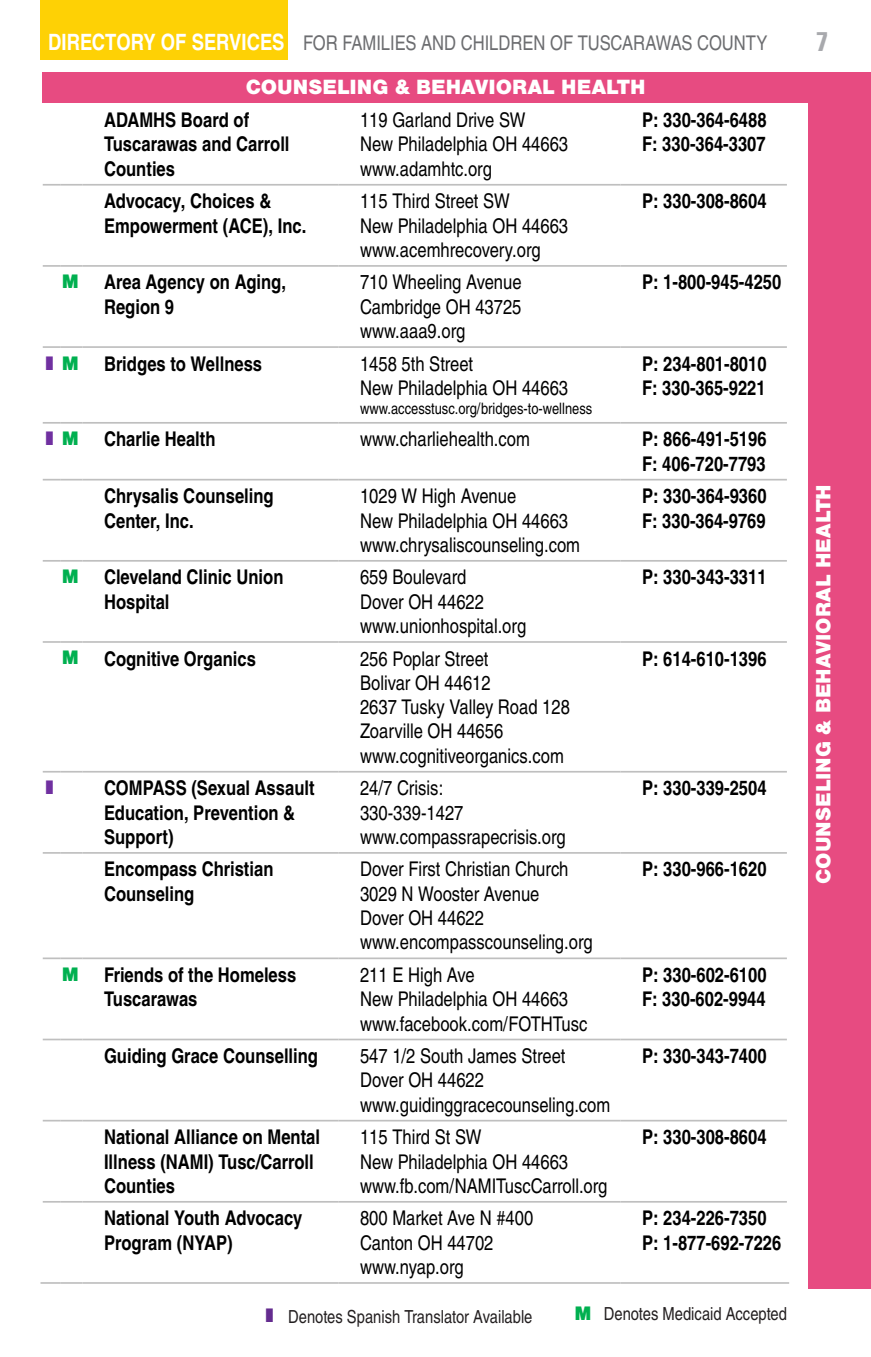
<style>
.page{position:relative;width:871px;height:1357px;background:#fff}
.page>*{position:absolute;margin:0;border:0;box-sizing:border-box;transform-origin:0 0}
.t1{font:700 condensed 27px "Univers LT Std";color:#a8a9ad}
.t2{font:900 21.38px "Nimbus San";color:#fff}
.t3{font:20.25px/24.3px "Nimbus San Con L";color:#000}
.t4{font:700 20.25px/24.3px "Nimbus San Con L";color:#000}
.t5{font:20.25px "Nimbus San Con L";color:#6c6d70}
.t6{font:900 20.25px "Nimbus San";color:#7030a0}
.t7{font:900 20.25px "Nimbus San";color:#00b050}
.t8{font:18px "Nimbus San Con L";color:#231f20}
.t9{font:15.75px "Nimbus San Con L";color:#000}
.s1{font-weight:700;font-size:22.5px;color:#fff}
.s2{color:#00b050}
.s3{font-family:"Nimbus San";font-weight:900;font-size:20.25px;color:#642c8f}
.s4{font-family:"Nimbus San";font-weight:900;font-size:20.25px;color:#00b050}
</style>
<div class="page">
<div style="left:40px;top:0;width:248px;height:60px;background:#fed105"></div>
<div style="left:42px;top:72px;width:807px;height:31px;background:#e74b81"></div>
<div style="left:808px;top:72px;width:63px;height:1216px;background:#e74b81"></div>
<svg style="left:43px;top:184px;width:18px;height:2px"></svg>
<hr style="left:61px;top:184px;width:22px;height:2px;background:#bfbfbf">
<hr style="left:83px;top:184px;width:256px;height:2px;background:#bfbfbf">
<hr style="left:339px;top:184px;width:281px;height:2px;background:#bfbfbf">
<hr style="left:620px;top:184px;width:167px;height:2px;background:#bfbfbf">
<svg style="left:43px;top:265px;width:18px;height:2px"></svg>
<hr style="left:61px;top:265px;width:22px;height:2px;background:#bfbfbf">
<hr style="left:83px;top:265px;width:256px;height:2px;background:#bfbfbf">
<hr style="left:339px;top:265px;width:281px;height:2px;background:#bfbfbf">
<hr style="left:620px;top:265px;width:167px;height:2px;background:#bfbfbf">
<svg style="left:43px;top:346px;width:18px;height:2px"></svg>
<hr style="left:61px;top:346px;width:22px;height:2px;background:#bfbfbf">
<hr style="left:83px;top:346px;width:256px;height:2px;background:#bfbfbf">
<hr style="left:339px;top:346px;width:281px;height:2px;background:#bfbfbf">
<hr style="left:620px;top:346px;width:167px;height:2px;background:#bfbfbf">
<svg style="left:43px;top:422px;width:18px;height:2px"></svg>
<hr style="left:61px;top:422px;width:22px;height:2px;background:#bfbfbf">
<hr style="left:83px;top:422px;width:256px;height:2px;background:#bfbfbf">
<hr style="left:339px;top:422px;width:281px;height:2px;background:#bfbfbf">
<hr style="left:620px;top:422px;width:167px;height:2px;background:#bfbfbf">
<svg style="left:43px;top:479px;width:40px;height:1px"></svg>
<hr style="left:83px;top:479px;width:256px;height:1px;background:#bfbfbf">
<hr style="left:339px;top:479px;width:281px;height:1px;background:#bfbfbf">
<hr style="left:620px;top:479px;width:167px;height:1px;background:#bfbfbf">
<svg style="left:43px;top:560px;width:18px;height:2px"></svg>
<hr style="left:61px;top:560px;width:22px;height:2px;background:#bfbfbf">
<hr style="left:83px;top:560px;width:256px;height:2px;background:#bfbfbf">
<hr style="left:339px;top:560px;width:281px;height:2px;background:#bfbfbf">
<hr style="left:620px;top:560px;width:167px;height:2px;background:#bfbfbf">
<svg style="left:43px;top:641px;width:18px;height:2px"></svg>
<hr style="left:61px;top:641px;width:22px;height:2px;background:#bfbfbf">
<hr style="left:83px;top:641px;width:256px;height:2px;background:#bfbfbf">
<hr style="left:339px;top:641px;width:281px;height:2px;background:#bfbfbf">
<hr style="left:620px;top:641px;width:167px;height:2px;background:#bfbfbf">
<svg style="left:43px;top:771px;width:40px;height:1px"></svg>
<hr style="left:83px;top:771px;width:256px;height:1px;background:#bfbfbf">
<hr style="left:339px;top:771px;width:281px;height:1px;background:#bfbfbf">
<hr style="left:620px;top:771px;width:167px;height:1px;background:#bfbfbf">
<svg style="left:43px;top:852px;width:18px;height:2px"></svg>
<hr style="left:61px;top:852px;width:22px;height:2px;background:#bfbfbf">
<hr style="left:83px;top:852px;width:256px;height:2px;background:#bfbfbf">
<hr style="left:339px;top:852px;width:281px;height:2px;background:#bfbfbf">
<hr style="left:620px;top:852px;width:167px;height:2px;background:#bfbfbf">
<svg style="left:43px;top:957px;width:18px;height:2px"></svg>
<hr style="left:61px;top:957px;width:22px;height:2px;background:#bfbfbf">
<hr style="left:83px;top:957px;width:256px;height:2px;background:#bfbfbf">
<hr style="left:339px;top:957px;width:281px;height:2px;background:#bfbfbf">
<hr style="left:620px;top:957px;width:167px;height:2px;background:#bfbfbf">
<svg style="left:43px;top:1038px;width:18px;height:2px"></svg>
<hr style="left:61px;top:1038px;width:22px;height:2px;background:#bfbfbf">
<hr style="left:83px;top:1038px;width:256px;height:2px;background:#bfbfbf">
<hr style="left:339px;top:1038px;width:281px;height:2px;background:#bfbfbf">
<hr style="left:620px;top:1038px;width:167px;height:2px;background:#bfbfbf">
<svg style="left:43px;top:1120px;width:40px;height:1px"></svg>
<hr style="left:83px;top:1120px;width:256px;height:1px;background:#bfbfbf">
<hr style="left:339px;top:1120px;width:281px;height:1px;background:#bfbfbf">
<hr style="left:620px;top:1120px;width:167px;height:1px;background:#bfbfbf">
<svg style="left:43px;top:1201px;width:40px;height:1px"></svg>
<hr style="left:83px;top:1201px;width:256px;height:1px;background:#bfbfbf">
<hr style="left:339px;top:1201px;width:281px;height:1px;background:#bfbfbf">
<hr style="left:620px;top:1201px;width:167px;height:1px;background:#bfbfbf">
<hr style="left:40px;top:1282px;width:21px;height:2px;background:#bfbfbf">
<hr style="left:61px;top:1282px;width:22px;height:2px;background:#bfbfbf">
<hr style="left:83px;top:1282px;width:256px;height:2px;background:#bfbfbf">
<hr style="left:339px;top:1282px;width:281px;height:2px;background:#bfbfbf">
<hr style="left:620px;top:1282px;width:169px;height:2px;background:#bfbfbf">
<p class="t5" style="left:48px;top:28px;width:720px"><span class="s1">DIRECTORY OF SERVICES</span> FOR FAMILIES AND CHILDREN OF TUSCARAWAS COUNTY</p>
<h1 class="t1" style="left:816px;top:24px;width:13px">7</h1>
<p class="t2" style="left:246px;top:75px;width:401px">COUNSELING &amp; BEHAVIORAL HEALTH</p>
<p class="t4" style="left:104px;top:107px;width:187px">ADAMHS Board of<br>Tuscarawas and Carroll<br>Counties</p>
<p class="t3" style="left:360px;top:107px;width:210px">119 Garland Drive SW<br>New Philadelphia OH 44663 www.adamhtc.org</p>
<p class="t4" style="left:642px;top:107px;width:126px">P: 330-364-6488<br>F: 330-364-3307</p>
<p class="t4" style="left:104px;top:188px;width:204px">Advocacy, Choices &amp;<br>Empowerment (ACE), Inc.</p>
<p class="t3" style="left:360px;top:188px;width:210px">115 Third Street SW<br>New Philadelphia OH 44663 www.acemhrecovery.org</p>
<p class="t4" style="left:642px;top:188px;width:126px">P: 330-308-8604</p>
<p class="t7" style="left:62px;top:270px;width:19px">M</p>
<p class="t4" style="left:104px;top:269px;width:184px">Area Agency on Aging,<br>Region 9</p>
<p class="t3" style="left:360px;top:269px;width:163px;text-align:justify">710 Wheeling Avenue Cambridge OH 43725 www.aaa9.org</p>
<p class="t4" style="left:642px;top:269px;width:141px">P: 1-800-945-4250</p>
<p class="t6" style="left:43px;top:351px;width:38px">▮ <span class="s2">M</span></p>
<p class="t4" style="left:104px;top:350px;width:160px">Bridges to Wellness</p>
<p class="t3" style="left:360px;top:350px;width:210px">1458 5th Street<br>New Philadelphia OH 44663</p>
<p class="t9" style="left:360px;top:397px;width:234px">www.accesstusc.org/bridges-to-wellness</p>
<p class="t4" style="left:642px;top:350px;width:126px">P: 234-801-8010<br>F: 330-365-9221</p>
<p class="t6" style="left:43px;top:427px;width:38px">▮ <span class="s2">M</span></p>
<p class="t4" style="left:104px;top:426px;width:113px">Charlie Health</p>
<p class="t3" style="left:360px;top:426px;width:171px">www.charliehealth.com</p>
<p class="t4" style="left:642px;top:426px;width:126px">P: 866-491-5196<br>F: 406-720-7793</p>
<p class="t4" style="left:104px;top:483px;width:171px">Chrysalis Counseling<br>Center, Inc.</p>
<p class="t3" style="left:360px;top:483px;width:221px">1029 W High Avenue<br>New Philadelphia OH 44663 www.chrysaliscounseling.com</p>
<p class="t4" style="left:642px;top:483px;width:126px">P: 330-364-9360<br>F: 330-364-9769</p>
<p class="t7" style="left:62px;top:565px;width:19px">M</p>
<p class="t4" style="left:104px;top:564px;width:181px">Cleveland Clinic Union<br>Hospital</p>
<p class="t3" style="left:360px;top:564px;width:168px">659 Boulevard<br>Dover OH 44622 www.unionhospital.org</p>
<p class="t4" style="left:642px;top:564px;width:126px">P: 330-343-3311</p>
<p class="t7" style="left:62px;top:646px;width:19px">M</p>
<p class="t4" style="left:104px;top:645px;width:153px">Cognitive Organics</p>
<p class="t3" style="left:360px;top:645px;width:211px">256 Poplar Street<br>Bolivar OH 44612<br>2637 Tusky Valley Road 128<br>Zoarville OH 44656 www.cognitiveorganics.com</p>
<p class="t4" style="left:642px;top:645px;width:126px">P: 614-610-1396</p>
<p class="t6" style="left:43px;top:776px;width:15px">▮</p>
<p class="t4" style="left:104px;top:775px;width:212px">COMPASS (Sexual Assault<br>Education, Prevention &amp;<br>Support)</p>
<p class="t3" style="left:360px;top:775px;width:207px">24/7 Crisis:<br>330-339-1427 www.compassrapecrisis.org</p>
<p class="t4" style="left:642px;top:775px;width:126px">P: 330-339-2504</p>
<p class="t4" style="left:104px;top:856px;width:171px">Encompass Christian<br>Counseling</p>
<p class="t3" style="left:360px;top:856px;width:234px">Dover First Christian Church<br>3029 N Wooster Avenue<br>Dover OH 44622 www.encompasscounseling.org</p>
<p class="t4" style="left:642px;top:856px;width:126px">P: 330-966-1620</p>
<p class="t7" style="left:62px;top:962px;width:19px">M</p>
<p class="t4" style="left:104px;top:962px;width:194px">Friends of the Homeless<br>Tuscarawas</p>
<p class="t3" style="left:360px;top:962px;width:229px">211 E High Ave<br>New Philadelphia OH 44663 www.facebook.com/FOTHTusc</p>
<p class="t4" style="left:642px;top:962px;width:126px">P: 330-602-6100<br>F: 330-602-9944</p>
<p class="t4" style="left:104px;top:1043px;width:216px">Guiding Grace Counselling</p>
<p class="t3" style="left:360px;top:1043px;width:252px">547 1/2 South James Street<br>Dover OH 44622 www.guidinggracecounseling.com</p>
<p class="t4" style="left:642px;top:1043px;width:126px">P: 330-343-7400</p>
<p class="t4" style="left:104px;top:1124px;width:218px">National Alliance on Mental<br>Illness (NAMI) Tusc/Carroll<br>Counties</p>
<p class="t3" style="left:360px;top:1124px;width:249px">115 Third St SW<br>New Philadelphia OH 44663 www.fb.com/NAMITuscCarroll.org</p>
<p class="t4" style="left:642px;top:1124px;width:126px">P: 330-308-8604</p>
<p class="t4" style="left:104px;top:1205px;width:200px">National Youth Advocacy<br>Program (NYAP)</p>
<p class="t3" style="left:360px;top:1205px;width:175px">800 Market Ave N #400<br>Canton OH 44702 www.nyap.org</p>
<p class="t4" style="left:642px;top:1205px;width:141px">P: 234-226-7350<br>P: 1-877-692-7226</p>
<p class="t8" style="left:263px;top:1303px;width:271px"><span class="s3">▮</span> Denotes Spanish Translator Available</p>
<p class="t8" style="left:574px;top:1301px;width:214px"><span class="s4">M</span> Denotes Medicaid Accepted</p>
<p class="t2" style="left:811px;top:884px;width:401px;rotate:-90deg">COUNSELING &amp; BEHAVIORAL HEALTH</p>
</div>
